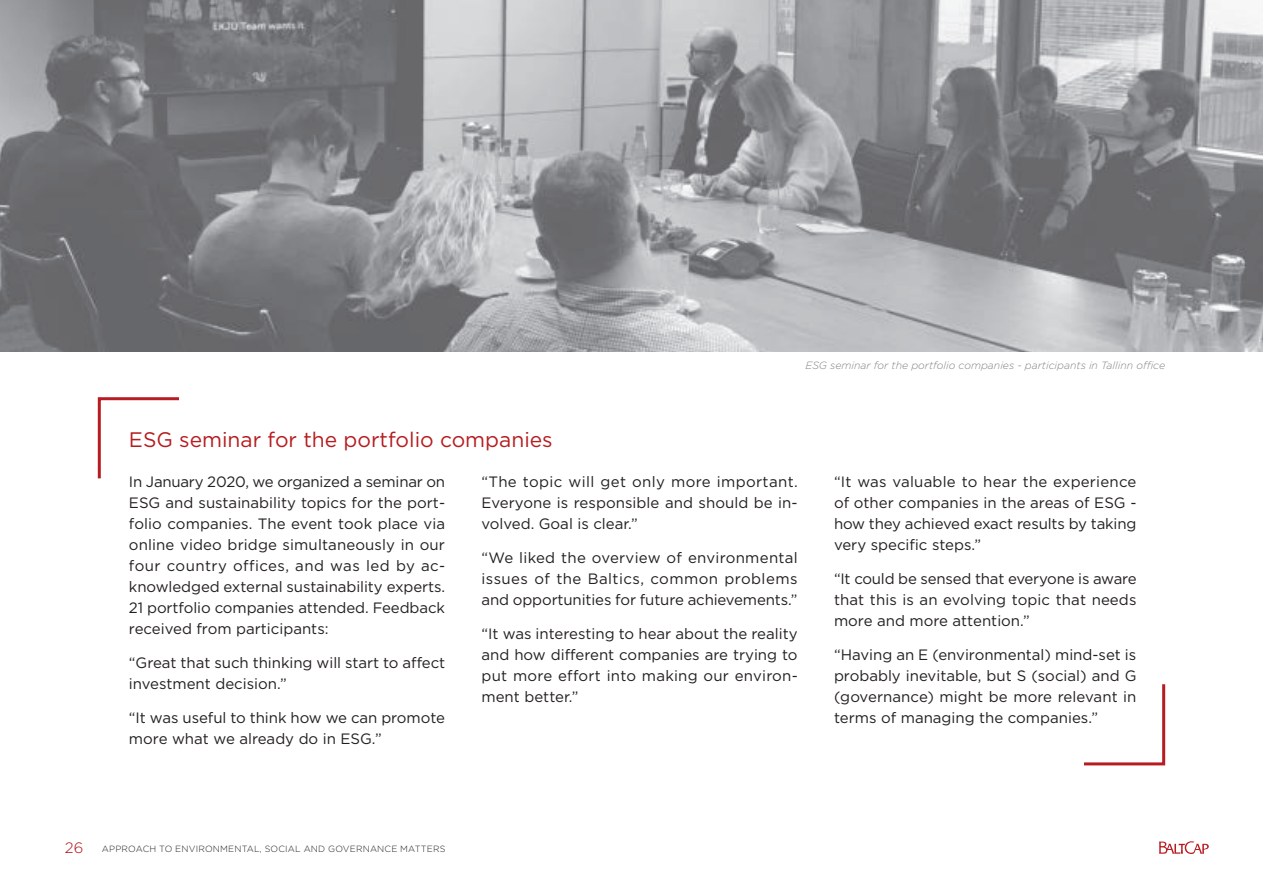
<style>
.page{position:relative;width:1263px;height:893px;background:#fff}
.page>*{position:absolute;margin:0;border:0;box-sizing:border-box;transform-origin:0 0}
.t1{font:21px "Gotham Pro";color:#b61c20}
.t2{font:15px/21px "Gotham Pro";color:#231f20;text-align:justify}
.t3{font:italic 300 10.5px "Gotham Pro";color:#808285}
.t4{font:300 9px "Gotham Pro";letter-spacing:.02em;color:#231f20}
.s1{font-size:15px;color:#b00d15}
</style>
<div class="page">
<svg style="left:1159px;top:841px;width:50px;height:13px"></svg>
<svg style="left:97px;top:397px;width:82px;height:82px"></svg>
<svg style="left:1084px;top:684px;width:82px;height:82px"></svg>
<img style="left:0;top:0;width:1263px;height:351px">
<p class="t3" style="left:805px;top:360px;width:361px">ESG seminar for the portfolio companies - participants in Tallinn office</p>
<h1 class="t1" style="left:129px;top:427px;width:425px">ESG seminar for the portfolio companies</h1>
<p class="t2" style="left:481px;top:471px;width:318px;text-align:left">“The topic will get only more important.<br>Everyone is responsible and should be in&shy;volved. Goal is clear.”</p>
<p class="t2" style="left:481px;top:547px;width:318px">“We liked the overview of environmental issues of the Baltics, common problems and opportunities for future achievements.”</p>
<p class="t2" style="left:481px;top:623px;width:318px">“It was interesting to hear about the reality and how different companies are trying to put more effort into making our environ&shy;ment better.”</p>
<p class="t2" style="left:129px;top:471px;width:318px;text-align:left">In January 2020, we organized a seminar on ESG and sustainability topics for the port&shy;folio companies. The event took place via online video bridge simultaneously in our four country offices, and was led by ac&shy;knowledged external sustainability experts.<br>21 portfolio companies attended. Feedback received from participants:</p>
<p class="t2" style="left:129px;top:652px;width:318px">“Great that such thinking will start to affect investment decision.”</p>
<p class="t2" style="left:129px;top:707px;width:318px">“It was useful to think how we can promote more what we already do in ESG.”</p>
<p class="t2" style="left:834px;top:471px;width:304px">“It was valuable to hear the experience of other companies in the areas of ESG - how they achieved exact results by taking very specific steps.”</p>
<p class="t2" style="left:834px;top:568px;width:304px">“It could be sensed that everyone is aware that this is an evolving topic that needs more and more attention.”</p>
<p class="t2" style="left:834px;top:644px;width:304px">“Having an E (environmental) mind-set is probably inevitable, but S (social) and G (governance) might be more relevant in terms of managing the companies.”</p>
<p class="t4" style="left:65px;top:843px;width:382px"><span class="s1">26</span> APPROACH TO ENVIRONMENTAL, SOCIAL AND GOVERNANCE MATTERS</p>
</div>
